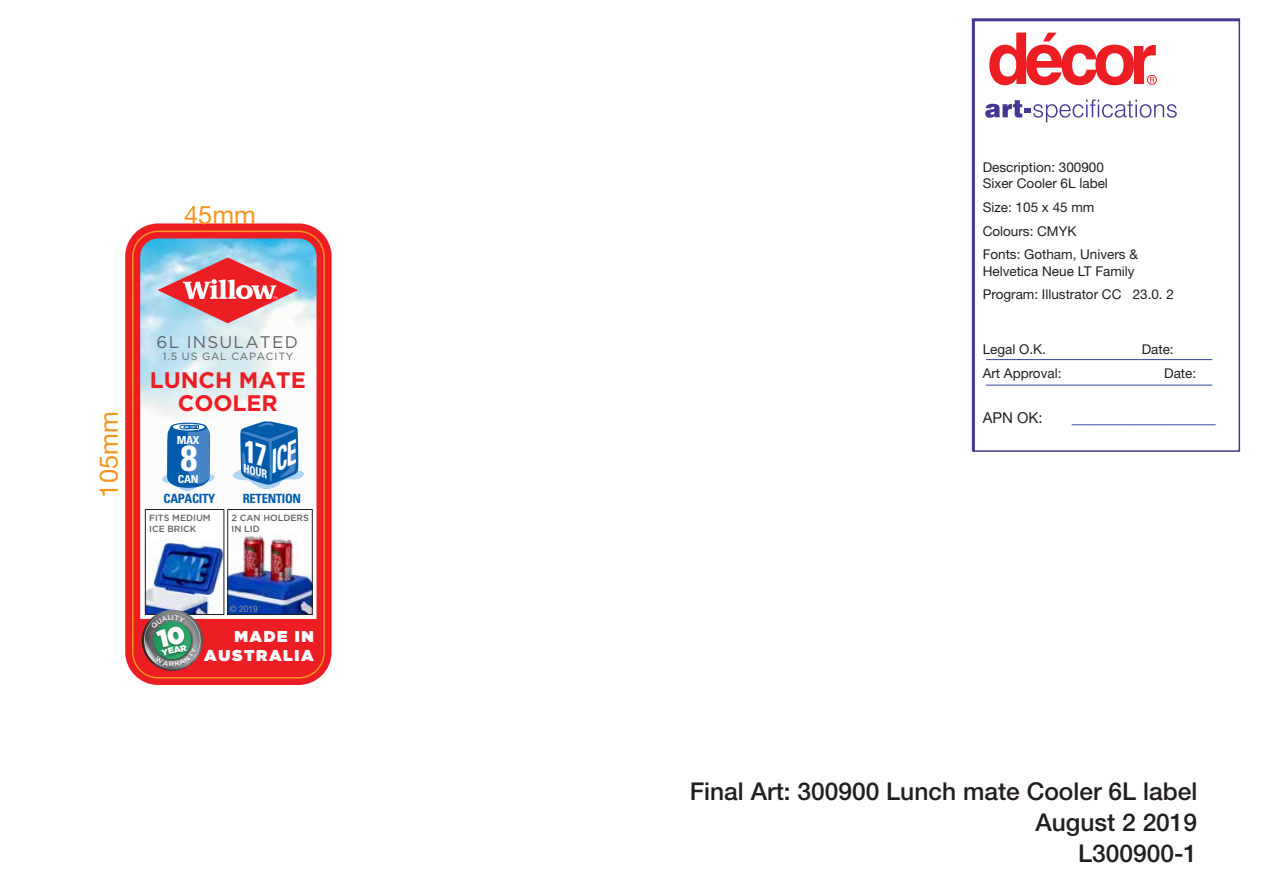
<style>
.page{position:relative;width:1263px;height:893px;background:#fff}
.page>*{position:absolute;margin:0;border:0;box-sizing:border-box;transform-origin:0 0}
.t1{font:700 condensed 36px "Univers";color:#fff;scale:1.06 1}
.t2{font:25.5px "Helvetica Neue LT Std";color:#f7941d}
.t3{font:500 24.6px/31.2px "Helvetica Neue LT Std";color:#231f20;text-align:right}
.t4{font:700 22.5px/22.5px "Gotham";color:#ed1d24;text-align:center}
.t5{font:18px "Helvetica Neue LT Std";color:#2f469d}
.t6{font:16.8px "Gotham";letter-spacing:.075em;color:#636466}
.t7{font:900 15.75px "Gotham";letter-spacing:.1em;color:#fff}
.t8{font:15px "Helvetica Neue LT Std";color:#231f20}
.t9{font:13.5px/23.7px "Helvetica Neue LT Std";color:#231f20}
.t10{font:700 condensed 12.75px "Univers";letter-spacing:-.025em;color:#005baa}
.t11{font:italic 700 condensed 11.25px "Univers";color:#fff;scale:.94 1}
.t12{font:700 condensed 10.95px "Univers";letter-spacing:-.025em;color:#fff;scale:1.06 1}
.t13{font:10.5px "Gotham";letter-spacing:.075em;color:#636466}
.t14{font:500 9px/10.9px "Gotham";color:#616264}
.t15{font:9px "Helvetica Neue LT Std";color:#939598;scale:.94 1}
.t16{font:900 8.7px "Gotham";color:#fff}
</style>
<div class="page">
<img style="left:141px;top:239px;width:175px;height:371px">
<div style="left:125px;top:223px;width:207px;height:462px;border:15px solid #ed1d24;border-radius:26px"></div>
<svg style="left:157px;top:257px;width:142px;height:67px;background:#d295a0"></svg>
<div style="left:145px;top:509px;width:79px;height:105px;background:#fff"></div>
<img style="left:147px;top:540px;width:75px;height:70px">
<div style="left:145px;top:509px;width:79px;height:106px;border:1px solid #231f20"></div>
<div style="left:228px;top:509px;width:84px;height:105px;background:#fff"></div>
<img style="left:230px;top:531px;width:80px;height:79px">
<div style="left:228px;top:509px;width:84px;height:106px;border:1px solid #231f20"></div>
<svg style="left:159px;top:423px;width:60px;height:71px"></svg>
<img style="left:144px;top:673px;width:60px;height:4px">
<div style="left:132px;top:231px;width:193px;height:447px;border:1px solid #f7941d;border-radius:26px"></div>
<svg style="left:971px;top:18px;width:270px;height:434px"></svg>
<hr style="left:986px;top:359px;width:226px;height:1px;background:#2f469d">
<hr style="left:986px;top:385px;width:226px;height:1px;background:#2f469d">
<svg style="left:137px;top:610px;width:182px;height:63px;background:#bb4447"></svg>
<svg style="left:228px;top:421px;width:83px;height:70px"></svg>
<h2 class="t2" style="left:184px;top:200px;width:73px">45mm</h2>
<h2 class="t2" style="left:94px;top:498px;width:88px;rotate:-90deg">105mm</h2>
<p class="t6" style="left:157px;top:331px;width:143px">6L INSULATED</p>
<p class="t13" style="left:163px;top:350px;width:132px">1.5 US GAL CAPACITY</p>
<h3 class="t4" style="left:150px;top:369px;width:158px">LUNCH MATE<br>COOLER</h3>
<p class="t12" style="left:177px;top:433px;width:23px">MAX</p>
<h1 class="t1" style="left:180px;top:437px;width:18px">8</h1>
<p class="t12" style="left:178px;top:472px;width:21px">CAN</p>
<p class="t10" style="left:164px;top:491px;width:53px">CAPACITY</p>
<p class="t11" style="left:247px;top:461px;width:28px;rotate:17deg">HOUR</p>
<p class="t10" style="left:243px;top:491px;width:60px">RETENTION</p>
<p class="t14" style="left:149px;top:512px;width:63px">FITS MEDIUM<br>ICE BRICK</p>
<p class="t14" style="left:232px;top:512px;width:79px">2 CAN HOLDERS<br>IN LID</p>
<p class="t16" style="left:161px;top:646px;width:27px;rotate:-12deg">YEAR</p>
<p class="t15" style="left:230px;top:603px;width:31px">© 2019</p>
<p class="t7" style="left:234px;top:625px;width:81px">MADE IN</p>
<p class="t7" style="left:204px;top:644px;width:111px">AUSTRALIA</p>
<p class="t9" style="left:983px;top:159px;width:127px;line-height:16.2px">Description: 300900<br>Sixer Cooler 6L label</p>
<p class="t9" style="left:983px;top:195px;width:157px">Size: 105 x 45 mm<br>Colours: CMYK<br>Fonts: Gotham, Univers &amp;</p>
<p class="t9" style="left:983px;top:259px;width:193px">Helvetica Neue LT Family<br>Program: Illustrator CC 23.0. 2</p>
<p class="t9" style="left:983px;top:337px;width:65px">Legal O.K.</p>
<p class="t9" style="left:1142px;top:337px;width:34px">Date:</p>
<p class="t9" style="left:983px;top:361px;width:80px">Art Approval:</p>
<p class="t9" style="left:1164px;top:361px;width:34px">Date:</p>
<p class="t8" style="left:983px;top:409px;width:62px">APN OK:</p>
<h3 class="t5" style="left:1072px;top:406px;width:145px">________________</h3>
<h3 class="t3" style="left:690px;top:775px;width:509px">Final Art: 300900 Lunch mate Cooler 6L label<br>August 2 2019<br>L300900-1</h3>
</div>
